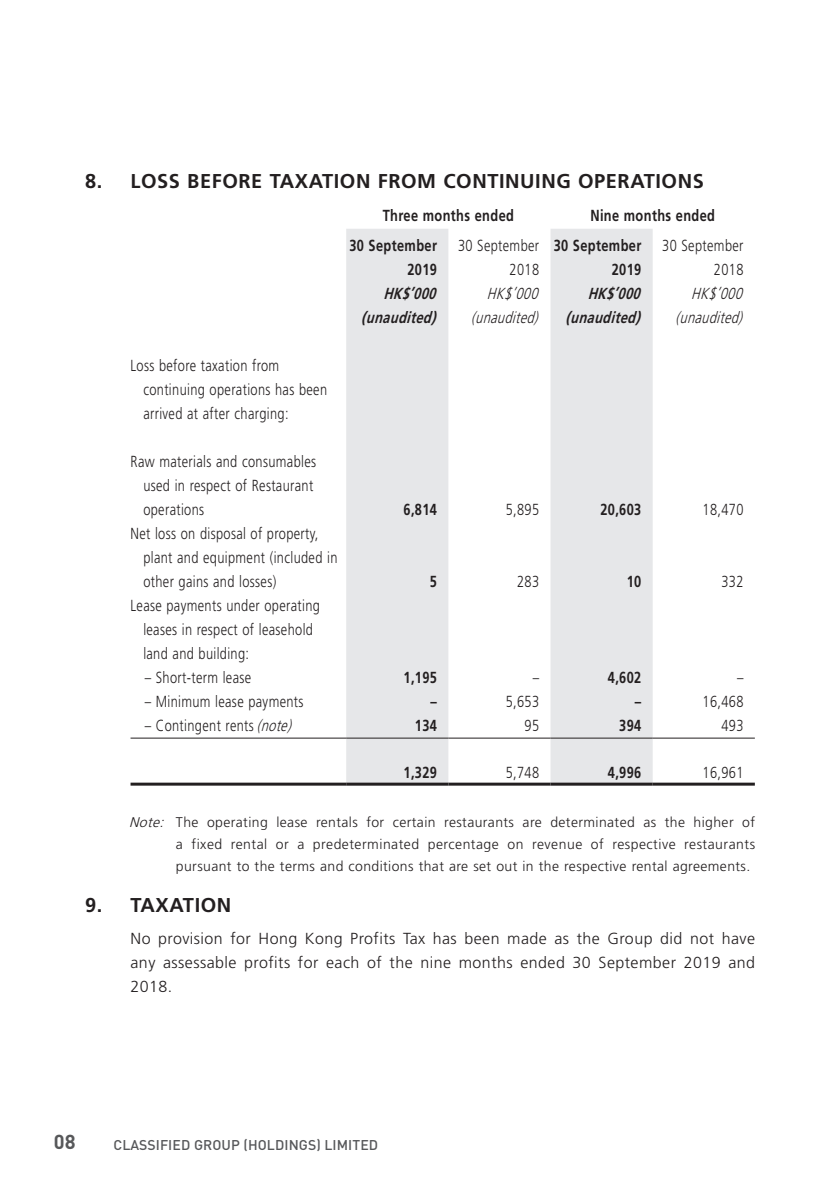
<style>
.page{position:relative;width:840px;height:1191px;background:#fff}
.page>*{position:absolute;margin:0;border:0;box-sizing:border-box;transform-origin:0 0}
.t1{font:700 20px "Frutiger LT Std";letter-spacing:.03em;color:#231f20}
.t2{font:700 20px "DIN";color:#57585a}
.t3{font:300 16px/24px "Frutiger LT Std";letter-spacing:.03em;color:#231f20;scale:.8 1}
.t4{font:300 16px/24px "Frutiger LT Std";letter-spacing:.03em;color:#231f20;text-align:justify}
.t5{font:700 16px/24px "Frutiger LT Std";letter-spacing:.03em;color:#231f20;text-align:right;scale:.8 1}
.t6{font:italic 700 16px "Frutiger LT Std";color:#231f20;scale:.8 1}
.t7{font:italic 300 16px "Frutiger LT Std";color:#231f20;scale:.8 1}
.t8{font:300 14px/22px "Frutiger LT Std";letter-spacing:.03em;color:#231f20;text-align:justify}
.t9{font:500 14px "DIN";letter-spacing:.005em;color:#57585a}
.s1{font-style:italic}
</style>
<div class="page">
<svg style="left:346px;top:229px;width:306px;height:553px;fill:#e6e7e9"></svg>
<hr style="left:130px;top:737px;width:216px;height:1px;background:#231f20">
<hr style="left:346px;top:737px;width:102px;height:1px;background:#231f20">
<hr style="left:448px;top:737px;width:102px;height:1px;background:#231f20">
<hr style="left:550px;top:737px;width:102px;height:1px;background:#231f20">
<hr style="left:652px;top:737px;width:102px;height:1px;background:#231f20">
<hr style="left:130px;top:782px;width:216px;height:3px;background:#231f20">
<hr style="left:346px;top:782px;width:102px;height:3px;background:#231f20">
<hr style="left:448px;top:782px;width:102px;height:3px;background:#231f20">
<hr style="left:550px;top:782px;width:102px;height:3px;background:#231f20">
<hr style="left:652px;top:782px;width:102px;height:3px;background:#231f20">
<p class="t1" style="left:85px;top:169px;width:620px">8. LOSS BEFORE TAXATION FROM CONTINUING OPERATIONS</p>
<p class="t5" style="left:382px;top:203px;width:165px">Three months ended</p>
<p class="t5" style="left:590px;top:203px;width:157px">Nine months ended</p>
<p class="t5" style="left:349px;top:233px;width:111px">30 September<br>2019</p>
<p class="t3" style="left:457px;top:233px;width:103px;text-align:right">30 September<br>2018</p>
<p class="t5" style="left:553px;top:233px;width:111px">30 September<br>2019</p>
<p class="t3" style="left:662px;top:233px;width:103px;text-align:right">30 September<br>2018</p>
<p class="t6" style="left:383px;top:284px;width:73px">HK$’000</p>
<p class="t7" style="left:486px;top:284px;width:71px">HK$’000</p>
<p class="t6" style="left:587px;top:284px;width:73px">HK$’000</p>
<p class="t7" style="left:690px;top:284px;width:71px">HK$’000</p>
<p class="t6" style="left:361px;top:308px;width:100px">(unaudited)</p>
<p class="t7" style="left:471px;top:308px;width:90px">(unaudited)</p>
<p class="t6" style="left:565px;top:308px;width:100px">(unaudited)</p>
<p class="t7" style="left:675px;top:308px;width:90px">(unaudited)</p>
<p class="t3" style="left:143px;top:353px;width:231px;text-indent:-13px">Loss before taxation from continuing operations has been arrived at after charging:</p>
<p class="t3" style="left:143px;top:449px;width:217px;text-indent:-13px">Raw materials and consumables used in respect of Restaurant operations</p>
<p class="t5" style="left:403px;top:497px;width:43px">6,814</p>
<p class="t3" style="left:505px;top:497px;width:43px">5,895</p>
<p class="t5" style="left:600px;top:497px;width:53px">20,603</p>
<p class="t3" style="left:702px;top:497px;width:53px">18,470</p>
<p class="t3" style="left:143px;top:521px;width:244px;text-indent:-13px">Net loss on disposal of property, plant and equipment (included in other gains and losses)</p>
<p class="t5" style="left:429px;top:569px;width:10px">5</p>
<p class="t3" style="left:517px;top:569px;width:29px">283</p>
<p class="t5" style="left:626px;top:569px;width:20px">10</p>
<p class="t3" style="left:721px;top:569px;width:29px">332</p>
<p class="t3" style="left:143px;top:593px;width:222px;text-indent:-13px">Lease payments under operating leases in respect of leasehold land and building:</p>
<p class="t3" style="left:145px;top:665px;width:134px">– Short-term lease</p>
<p class="t5" style="left:403px;top:665px;width:43px">1,195</p>
<p class="t3" style="left:532px;top:665px;width:10px">–</p>
<p class="t5" style="left:607px;top:665px;width:43px">4,602</p>
<p class="t3" style="left:736px;top:665px;width:10px">–</p>
<p class="t3" style="left:145px;top:689px;width:200px">– Minimum lease payments</p>
<p class="t5" style="left:430px;top:689px;width:9px">–</p>
<p class="t3" style="left:505px;top:689px;width:43px">5,653</p>
<p class="t5" style="left:634px;top:689px;width:10px">–</p>
<p class="t3" style="left:702px;top:689px;width:53px">16,468</p>
<p class="t3" style="left:145px;top:713px;width:190px">– Contingent rents <span class="s1">(note)</span></p>
<p class="t5" style="left:414px;top:713px;width:29px">134</p>
<p class="t3" style="left:524px;top:713px;width:20px">95</p>
<p class="t5" style="left:619px;top:713px;width:29px">394</p>
<p class="t3" style="left:721px;top:713px;width:29px">493</p>
<p class="t5" style="left:403px;top:760px;width:43px">1,329</p>
<p class="t3" style="left:505px;top:760px;width:43px">5,748</p>
<p class="t5" style="left:607px;top:760px;width:43px">4,996</p>
<p class="t3" style="left:702px;top:760px;width:53px">16,961</p>
<p class="t8" style="left:176px;top:811px;width:580px;text-indent:-47px"><span class="s1">Note:</span> The operating lease rentals for certain restaurants are determinated as the higher of a fixed rental or a predeterminated percentage on revenue of respective restaurants pursuant to the terms and conditions that are set out in the respective rental agreements.</p>
<p class="t1" style="left:85px;top:893px;width:148px">9. TAXATION</p>
<p class="t4" style="left:130px;top:927px;width:625px">No provision for Hong Kong Profits Tax has been made as the Group did not have any assessable profits for each of the nine months ended 30 September 2019 and 2018.</p>
<p class="t2" style="left:54px;top:1129px;width:23px">08</p>
<p class="t9" style="left:113px;top:1135px;width:266px">CLASSIFIED GROUP (HOLDINGS) LIMITED</p>
</div>
